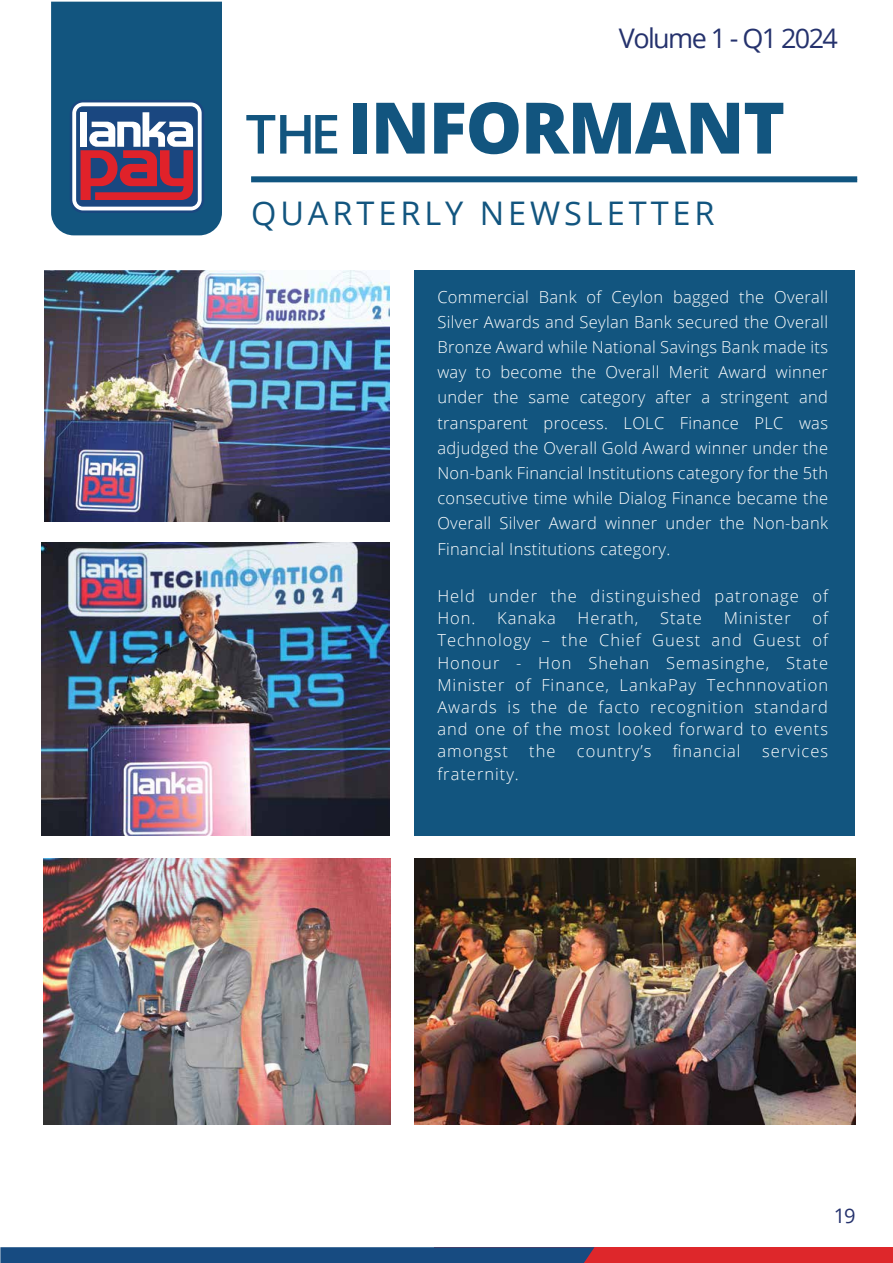
<style>
.page{position:relative;width:893px;height:1263px;background:#fff}
.page>*{position:absolute;margin:0;border:0;box-sizing:border-box;transform-origin:0 0}
.t1{font:800 71.1px "Open Sans";letter-spacing:-.02em;color:#12557f}
.t2{font:32.55px "Open Sans";letter-spacing:.12em;color:#12557f}
.t3{font:27px "Open Sans";letter-spacing:-.06em;color:#25326d}
.t4{font:20.1px "Open Sans";color:#25326d}
.t5{font:300 16.5px/25.2px "Open Sans";letter-spacing:.06em;color:#fff;text-align:justify}
.s1{font-weight:600;font-size:54px}
</style>
<div class="page">
<div style="left:435px;top:1247px;width:458px;height:16px;background:#de272b"></div>
<svg style="left:0;top:1247px;width:594px;height:16px"></svg>
<div style="left:251px;top:176px;width:606px;height:6px;background:#105580"></div>
<svg style="left:51px;top:2px;width:171px;height:233px"></svg>
<div style="left:414px;top:270px;width:441px;height:565px;background:#12557f"></div>
<img style="left:44px;top:271px;width:345px;height:250px">
<img style="left:43px;top:858px;width:347px;height:267px">
<img style="left:42px;top:543px;width:347px;height:292px">
<img style="left:414px;top:859px;width:441px;height:265px">
<h3 class="t3" style="left:619px;top:20px;width:220px">Volume 1 - Q1 2024</h3>
<h1 class="t1" style="left:246px;top:74px;width:541px"><span class="s1">THE</span>INFORMANT</h1>
<h2 class="t2" style="left:251px;top:191px;width:465px">QUARTERLY NEWSLETTER</h2>
<p class="t5" style="left:437px;top:284px;width:392px">Commercial Bank of Ceylon bagged the Overall Silver Awards and Seylan Bank secured the Overall Bronze Award while National Savings Bank made its way to become the Overall Merit Award winner under the same category after a stringent and transparent process. LOLC Finance PLC was adjudged the Overall Gold Award winner under the Non-bank Financial Institutions category for the 5th consecutive time while Dialog Finance became the Overall Silver Award winner under the Non-bank Financial Institutions category.</p>
<p class="t5" style="left:437px;top:584px;width:392px;line-height:22.2px">Held under the distinguished patronage of<br>Hon.</p>
<p class="t5" style="left:437px;top:607px;width:392px;line-height:22.2px;text-indent:375px">of Technology – the Chief Guest and Guest of Honour - Hon Shehan Semasinghe, State Minister of Finance, LankaPay Technnovation Awards is the de facto recognition standard and one of the most looked forward to events amongst</p>
<p class="t5" style="left:497px;top:605px;width:60px">Kanaka</p>
<p class="t5" style="left:577px;top:605px;width:62px">Herath,</p>
<p class="t5" style="left:660px;top:605px;width:43px">State</p>
<p class="t5" style="left:724px;top:605px;width:69px">Minister</p>
<p class="t5" style="left:529px;top:738px;width:28px">the</p>
<p class="t5" style="left:577px;top:738px;width:76px">country’s</p>
<p class="t5" style="left:673px;top:738px;width:69px">financial</p>
<p class="t5" style="left:762px;top:738px;width:67px">services</p>
<p class="t5" style="left:437px;top:760px;width:83px">fraternity.</p>
<p class="t4" style="left:834px;top:1201px;width:23px">19</p>
</div>
